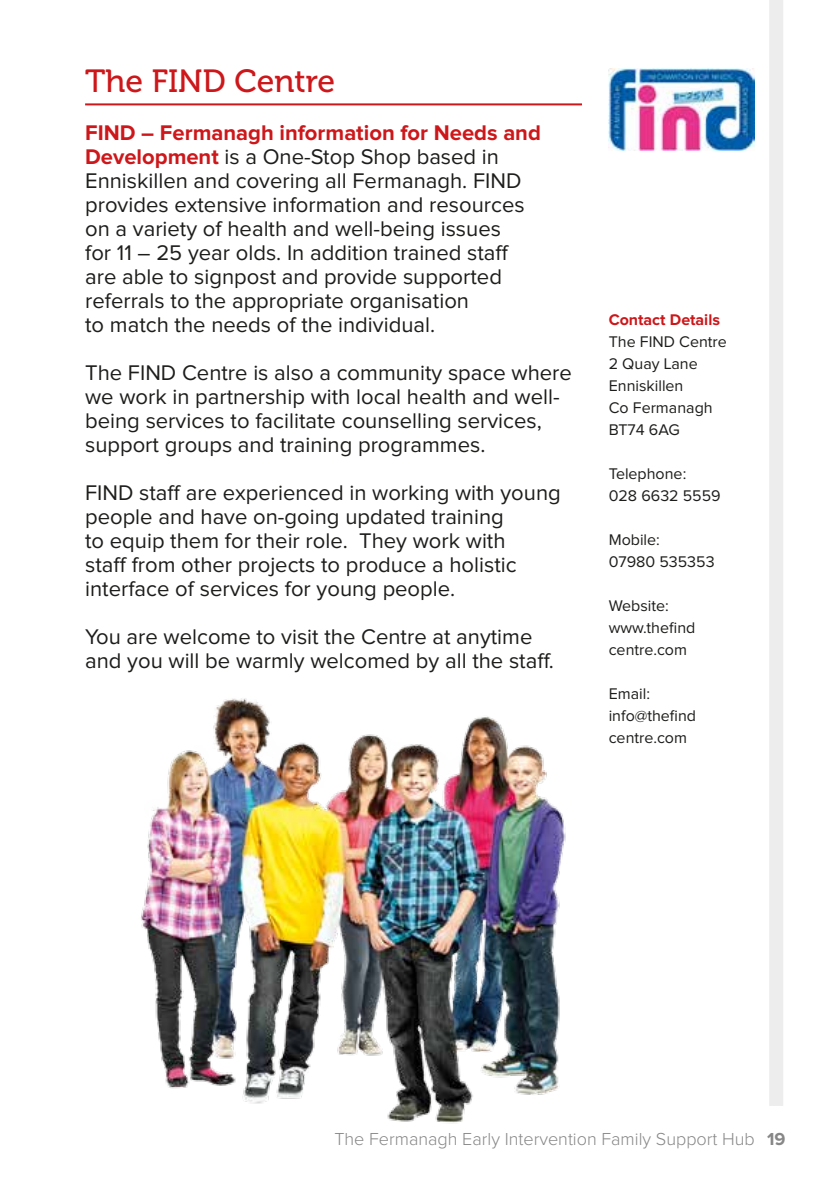
<style>
.page{position:relative;width:840px;height:1191px;background:#fff}
.page>*{position:absolute;margin:0;border:0;box-sizing:border-box;transform-origin:0 0}
.t1{font:32px "Museo 500";color:#cd171a}
.t2{font:22px/24px "Proxima Nova";color:#1d1d1b}
.t3{font:300 18px "Proxima Nova";color:#878787}
.t4{font:16px/22px "Proxima Nova";color:#1d1d1b}
.t5{font:700 16px "Proxima Nova";color:#cd171a}
.s1{font-weight:700;color:#cd171a}
.s2{font-weight:700}
</style>
<div class="page">
<hr style="left:85px;top:103px;width:496px;height:2px;background:#cd171a">
<img style="left:608px;top:68px;width:146px;height:83px">
<img style="left:141px;top:698px;width:425px;height:426px">
<div style="left:768px;top:0;width:14px;height:1106px;background:#ededed"></div>
<h1 class="t1" style="left:85px;top:63px;width:251px">The FIND Centre</h1>
<p class="t2" style="left:85px;top:122px;width:457px"><span class="s1">FIND – Fermanagh information for Needs and Development</span> is a One-Stop Shop based in Enniskillen and covering all Fermanagh. FIND provides extensive information and resources on a variety of health and well-being issues<br>for 11 – 25 year olds. In addition trained staff are able to signpost and provide supported referrals to the appropriate organisation<br>to match the needs of the individual.</p>
<p class="t2" style="left:85px;top:362px;width:488px">The FIND Centre is also a community space where we work in partnership with local health and well&shy;being services to facilitate counselling services, support groups and training programmes.</p>
<p class="t2" style="left:85px;top:482px;width:477px">FIND staff are experienced in working with young people and have on-going updated training<br>to equip them for their role. They work with<br>staff from other projects to produce a holistic interface of services for young people.</p>
<p class="t2" style="left:85px;top:626px;width:470px">You are welcome to visit the Centre at anytime and you will be warmly welcomed by all the staff.</p>
<p class="t5" style="left:608px;top:312px;width:113px">Contact Details</p>
<p class="t4" style="left:608px;top:331px;width:120px">The FIND Centre<br>2 Quay Lane<br>Enniskillen<br>Co Fermanagh<br>BT74 6AG</p>
<p class="t4" style="left:608px;top:463px;width:113px">Telephone:<br>028 6632 5559</p>
<p class="t4" style="left:608px;top:529px;width:107px">Mobile:<br>07980 535353</p>
<p class="t4" style="left:608px;top:595px;width:88px">Website: www.thefind centre.com</p>
<p class="t4" style="left:608px;top:683px;width:89px">Email: info@thefind centre.com</p>
<p class="t3" style="left:334px;top:1130px;width:452px">The Fermanagh Early Intervention Family Support Hub <span class="s2">19</span></p>
</div>
